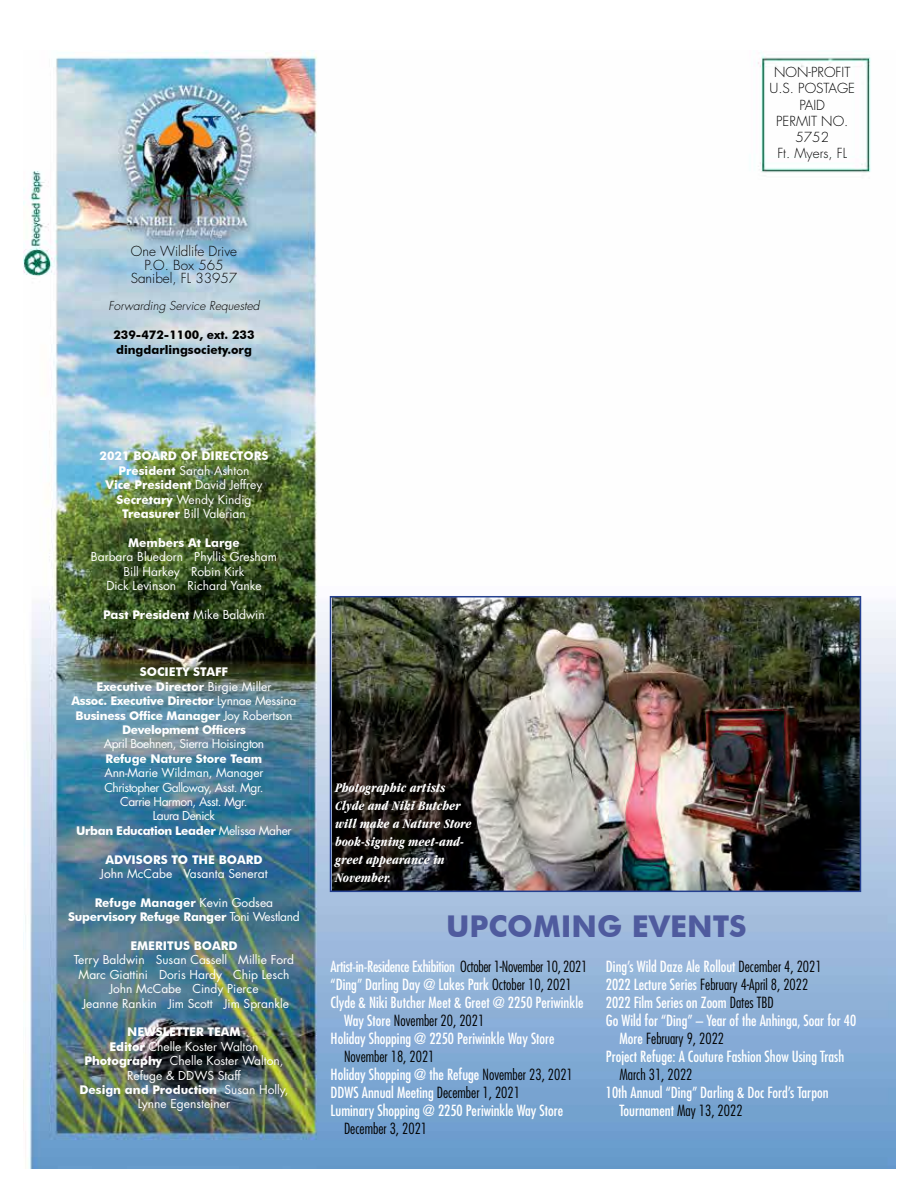
<style>
.page{position:relative;width:918px;height:1188px;background:#fff}
.page>*{position:absolute;margin:0;border:0;box-sizing:border-box;transform-origin:0 0}
.t1{font:700 30px "Futura BT";color:#4f5b9e}
.t2{font:condensed 15px/18px "Futura";color:#fff}
.t3{font:300 condensed 15px "Futura";color:#000}
.t4{font:condensed 15px "Futura";letter-spacing:-.02em;color:#fff}
.t5{font:italic 700 condensed 13.5px/18px "Garamond IT Cby BT";color:#fff}
.t6{font:300 13.5px/16.2px "Futura";color:#000;text-align:center}
.t7{font:12px/14.4px "Futura";color:#fff;text-align:center}
.t8{font:700 12px/14.4px "Futura BT";letter-spacing:-.02em;color:#fff;text-align:center}
.t9{font:700 12px "Futura BT";color:#fff}
.t10{font:12px/14.4px "Futura";letter-spacing:-.04em;color:#fff;text-align:center}
.t11{font:700 12px/15px "Futura BT";color:#000}
.t12{font:700 12px "Futura BT";letter-spacing:-.03em;color:#fff}
.t13{font:12px "Futura";letter-spacing:-.03em;color:#fff}
.t14{font:italic 300 12px "Futura";color:#000}
.s1{font-family:"Futura BT";font-weight:700}
.s2{font-family:"Futura";font-weight:400}
.s3{font-weight:300;color:#000}
.s4{font-weight:400;color:#fff}
</style>
<div class="page">
<img style="left:24px;top:51px;width:872px;height:1117px">
<img style="left:333px;top:599px;width:525px;height:290px">
<div style="left:330px;top:596px;width:531px;height:296px;border:2px solid #25408f"></div>
<p class="t6" style="left:131px;top:245px;width:108px;line-height:13.5px">One Wildlife Drive<br>P.O. Box 565<br>Sanibel, FL 33957</p>
<p class="t14" style="left:108px;top:298px;width:153px">Forwarding Service Requested</p>
<p class="t11" style="left:113px;top:327px;width:143px">239-472-1100, ext. 233 dingdarlingsociety.org</p>
<p class="t6" style="left:770px;top:64px;width:87px">NON-PROFIT<br>U.S. POSTAGE<br>PAID<br>PERMIT NO.<br>5752<br>Ft. Myers, FL</p>
<p class="t9" style="left:100px;top:449px;width:170px">2021 BOARD OF DIRECTORS</p>
<p class="t7" style="left:119px;top:463px;width:133px"><span class="s1">President</span> Sarah Ashton</p>
<p class="t9" style="left:106px;top:478px;width:158px">Vice President <span class="s2">David Jeffrey</span></p>
<p class="t7" style="left:116px;top:492px;width:137px"><span class="s1">Secretary</span> Wendy Kindig<br><span class="s1">Treasurer</span> Bill Valerian</p>
<p class="t9" style="left:128px;top:535px;width:113px">Members At Large</p>
<p class="t7" style="left:91px;top:549px;width:188px">Barbara Bluedorn Phyllis Gresham<br>Bill Harkey Robin Kirk<br>Dick Levinson Richard Yanke</p>
<p class="t9" style="left:103px;top:607px;width:163px">Past President <span class="s2">Mike Baldwin</span></p>
<p class="t8" style="left:71px;top:665px;width:227px">SOCIETY STAFF<br>Executive Director <span class="s2">Birgie Miller<br></span>Assoc. Executive Director <span class="s2">Lynnae Messina<br></span>Business Office Manager <span class="s2">Joy Robertson<br></span>Development Officers</p>
<p class="t13" style="left:104px;top:736px;width:162px">April Boehnen, Sierra Hoisington</p>
<p class="t9" style="left:106px;top:751px;width:158px">Refuge Nature Store Team</p>
<p class="t10" style="left:104px;top:765px;width:161px">Ann-Marie Wildman, Manager<br>Christopher Galloway, Asst. Mgr.<br>Carrie Harmon, Asst. Mgr.<br>Laura Denick</p>
<p class="t12" style="left:76px;top:823px;width:217px">Urban Education Leader <span class="s2">Melissa Maher</span></p>
<p class="t9" style="left:105px;top:852px;width:159px">ADVISORS TO THE BOARD</p>
<p class="t7" style="left:100px;top:866px;width:169px">John McCabe Vasanta Senerat</p>
<p class="t8" style="left:68px;top:895px;width:233px">Refuge Manager <span class="s2">Kevin Godsea<br></span>Supervisory Refuge Ranger <span class="s2">Toni Westland</span></p>
<p class="t9" style="left:130px;top:938px;width:109px">EMERITUS BOARD</p>
<p class="t7" style="left:74px;top:953px;width:222px">Terry Baldwin Susan Cassell Millie Ford Marc Giattini Doris Hardy Chip Lesch John McCabe Cindy Pierce<br>Jeanne Rankin Jim Scott Jim Sprankle</p>
<p class="t9" style="left:127px;top:1025px;width:115px">NEWSLETTER TEAM</p>
<p class="t7" style="left:84px;top:1039px;width:201px"><span class="s1">Editor</span> Chelle Koster Walton<br><span class="s1">Photography</span> Chelle Koster Walton,<br>Refuge &amp; DDWS Staff</p>
<p class="t9" style="left:79px;top:1082px;width:211px">Design and Production <span class="s2">Susan Holly,</span></p>
<p class="t7" style="left:138px;top:1097px;width:94px">Lynne Egensteiner</p>
<p class="t5" style="left:336px;top:778px;width:138px">Photographic artists<br>Clyde and Niki Butcher will make a Nature Store book-signing meet-and&shy;greet appearance in<br>November.</p>
<h1 class="t1" style="left:446px;top:908px;width:302px">UPCOMING EVENTS</h1>
<p class="t4" style="left:331px;top:957px;width:258px">Artist-in-Residence Exhibition <span class="s3">October 1-November 10, 2021</span></p>
<p class="t2" style="left:331px;top:975px;width:243px">“Ding” Darling Day @ Lakes Park <span class="s3">October 10, 2021</span></p>
<p class="t2" style="left:331px;top:993px;width:254px">Clyde &amp; Niki Butcher Meet &amp; Greet @ 2250 Periwinkle</p>
<p class="t3" style="left:344px;top:1011px;width:142px"><span class="s4">Way Store</span> November 20, 2021</p>
<p class="t2" style="left:331px;top:1029px;width:226px">Holiday Shopping @ 2250 Periwinkle Way Store</p>
<p class="t2" style="left:331px;top:1047px;width:244px;text-indent:14px"><span class="s3">November 18, 2021<br></span>Holiday Shopping @ the Refuge <span class="s3">November 23, 2021<br></span>DDWS Annual Meeting <span class="s3">December 1, 2021<br></span>Luminary Shopping @ 2250 Periwinkle Way Store</p>
<p class="t3" style="left:344px;top:1119px;width:85px">December 3, 2021</p>
<p class="t2" style="left:606px;top:957px;width:217px">Ding’s Wild Daze Ale Rollout <span class="s3">December 4, 2021</span></p>
<p class="t3" style="left:606px;top:975px;width:204px"><span class="s4">2022 Lecture Series</span> February 4-April 8, 2022</p>
<p class="t2" style="left:606px;top:993px;width:169px">2022 Film Series on Zoom <span class="s3">Dates TBD</span></p>
<p class="t2" style="left:606px;top:1011px;width:252px">Go Wild for “Ding” – Year of the Anhinga, Soar for 40</p>
<p class="t3" style="left:619px;top:1029px;width:106px"><span class="s4">More</span> February 9, 2022</p>
<p class="t2" style="left:606px;top:1047px;width:240px">Project Refuge: A Couture Fashion Show Using Trash</p>
<p class="t3" style="left:619px;top:1065px;width:75px">March 31, 2022</p>
<p class="t2" style="left:619px;top:1083px;width:211px;text-indent:-14px">10th Annual “Ding” Darling &amp; Doc Ford’s Tarpon<br>Tournament <span class="s3">May 13, 2022</span></p>
</div>
